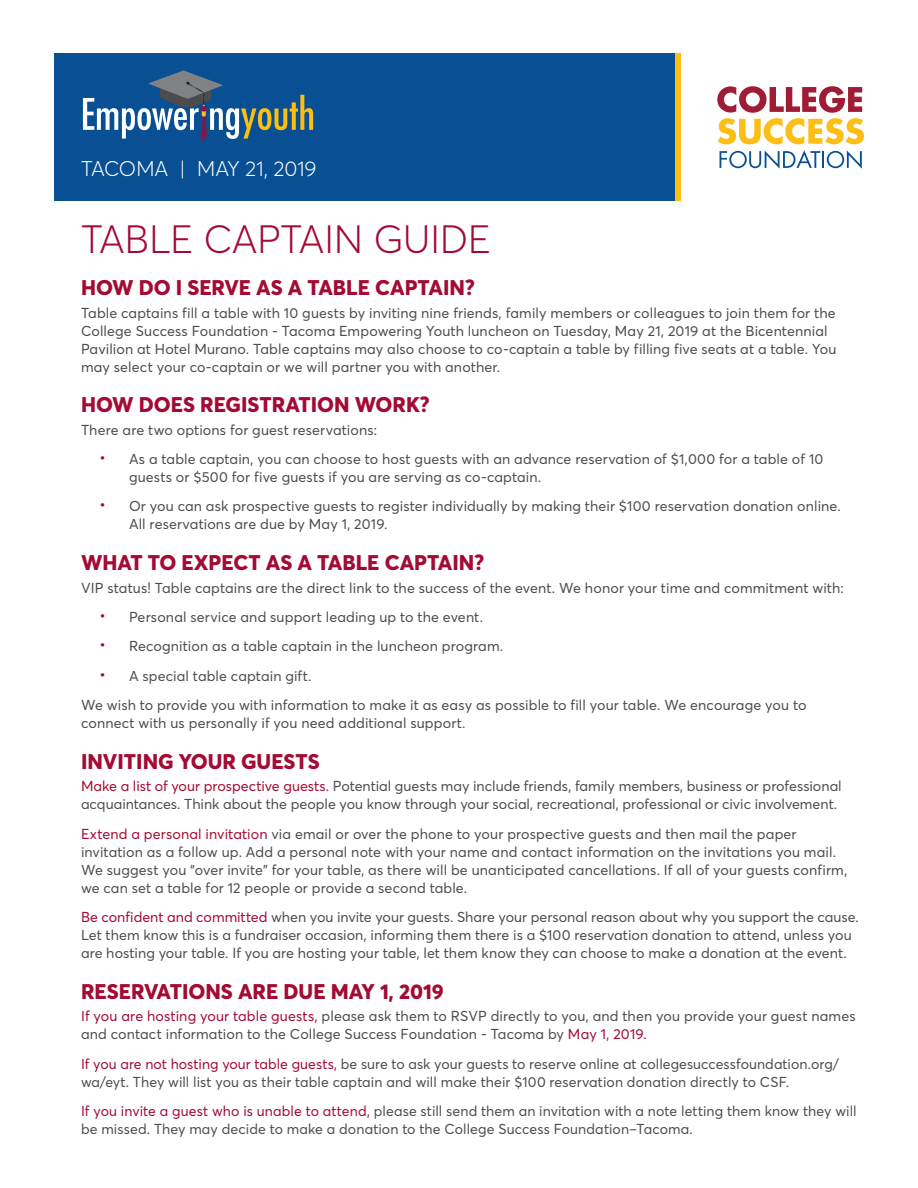
<style>
.page{position:relative;width:918px;height:1188px;background:#fff}
.page>*{position:absolute;margin:0;border:0;box-sizing:border-box;transform-origin:0 0}
.H1_white{font:300 39px "Averta";letter-spacing:-.005em;color:#a30a34}
.t1{font:800 21px "Averta";color:#a30a34}
.t2{font:300 21px "Averta";color:#fff}
.P1{font:14.25px/18px "Averta";letter-spacing:.005em;color:#4b4c4d}
.Bullet_1{font:14.25px/18px "Averta";letter-spacing:.01em;color:#4b4c4d}
.s1{font-weight:300;font-size:18px;color:#a30a34}
.s2{color:#a30a34}
</style>
<div class="page">
<div style="left:54px;top:54px;width:622px;height:147px;background:#094f94"></div>
<svg style="left:717px;top:86px;width:147px;height:58px"></svg>
<svg style="left:720px;top:150px;width:142px;height:19px"></svg>
<svg style="left:83px;top:70px;width:230px;height:73px"></svg>
<div style="left:676px;top:54px;width:5px;height:147px;background:#fdbe12"></div>
<h2 class="t2" style="left:81px;top:154px;width:237px">TACOMA | MAY 21, 2019</h2>
<p class="H1_white" style="left:81px;top:212px;width:411px">TABLE CAPTAIN GUIDE</p>
<h2 class="t1" style="left:81px;top:273px;width:395px">HOW DO I SERVE AS A TABLE CAPTAIN?</h2>
<p class="P1" style="left:81px;top:303px;width:757px">Table captains fill a table with 10 guests by inviting nine friends, family members or colleagues to join them for the College Success Foundation - Tacoma Empowering Youth luncheon on Tuesday, May 21, 2019 at the Bicentennial Pavilion at Hotel Murano. Table captains may also choose to co-captain a table by filling five seats at a table. You may select your co-captain or we will partner you with another.</p>
<h2 class="t1" style="left:81px;top:390px;width:350px">HOW DOES REGISTRATION WORK?</h2>
<p class="P1" style="left:81px;top:420px;width:298px">There are two options for guest reservations:</p>
<p class="Bullet_1" style="left:129px;top:450px;width:696px;text-indent:-30px"><span class="s1">•</span> As a table captain, you can choose to host guests with an advance reservation of $1,000 for a table of 10 guests or $500 for five guests if you are serving as co-captain.</p>
<p class="Bullet_1" style="left:129px;top:497px;width:713px;text-indent:-30px"><span class="s1">•</span> Or you can ask prospective guests to register individually by making their $100 reservation donation online.<br>All reservations are due by May 1, 2019.</p>
<h2 class="t1" style="left:81px;top:548px;width:405px">WHAT TO EXPECT AS A TABLE CAPTAIN?</h2>
<p class="P1" style="left:81px;top:578px;width:764px">VIP status! Table captains are the direct link to the success of the event. We honor your time and commitment with:</p>
<p class="Bullet_1" style="left:99px;top:608px;width:386px"><span class="s1">•</span> Personal service and support leading up to the event.</p>
<p class="Bullet_1" style="left:99px;top:637px;width:406px"><span class="s1">•</span> Recognition as a table captain in the luncheon program.</p>
<p class="Bullet_1" style="left:99px;top:666px;width:214px"><span class="s1">•</span> A special table captain gift.</p>
<p class="P1" style="left:81px;top:695px;width:727px">We wish to provide you with information to make it as easy as possible to fill your table. We encourage you to connect with us personally if you need additional support.</p>
<h2 class="t1" style="left:81px;top:747px;width:240px">INVITING YOUR GUESTS</h2>
<p class="P1" style="left:81px;top:777px;width:762px"><span class="s2">Make a list of your prospective guests.</span> Potential guests may include friends, family members, business or professional acquaintances. Think about the people you know through your social, recreational, professional or civic involvement.</p>
<p class="P1" style="left:81px;top:824px;width:768px"><span class="s2">Extend a personal invitation</span> via email or over the phone to your prospective guests and then mail the paper invitation as a follow up. Add a personal note with your name and contact information on the invitations you mail.<br>We suggest you “over invite” for your table, as there will be unanticipated cancellations. If all of your guests confirm, we can set a table for 12 people or provide a second table.</p>
<p class="P1" style="left:81px;top:907px;width:779px"><span class="s2">Be confident and committed</span> when you invite your guests. Share your personal reason about why you support the cause.<br>Let them know this is a fundraiser occasion, informing them there is a $100 reservation donation to attend, unless you are hosting your table. If you are hosting your table, let them know they can choose to make a donation at the event.</p>
<h2 class="t1" style="left:81px;top:977px;width:364px">RESERVATIONS ARE DUE MAY 1, 2019</h2>
<p class="P1" style="left:81px;top:1007px;width:776px"><span class="s2">If you are hosting your table guests,</span> please ask them to RSVP directly to you, and then you provide your guest names and contact information to the College Success Foundation - Tacoma by <span class="s2">May 1, 2019.</span></p>
<p class="P1" style="left:81px;top:1054px;width:759px"><span class="s2">If you are not hosting your table guests,</span> be sure to ask your guests to reserve online at collegesuccessfoundation.org/ wa/eyt. They will list you as their table captain and will make their $100 reservation donation directly to CSF.</p>
<p class="P1" style="left:81px;top:1101px;width:777px"><span class="s2">If you invite a guest who is unable to attend,</span> please still send them an invitation with a note letting them know they will be missed. They may decide to make a donation to the College Success Foundation–Tacoma.</p>
</div>
